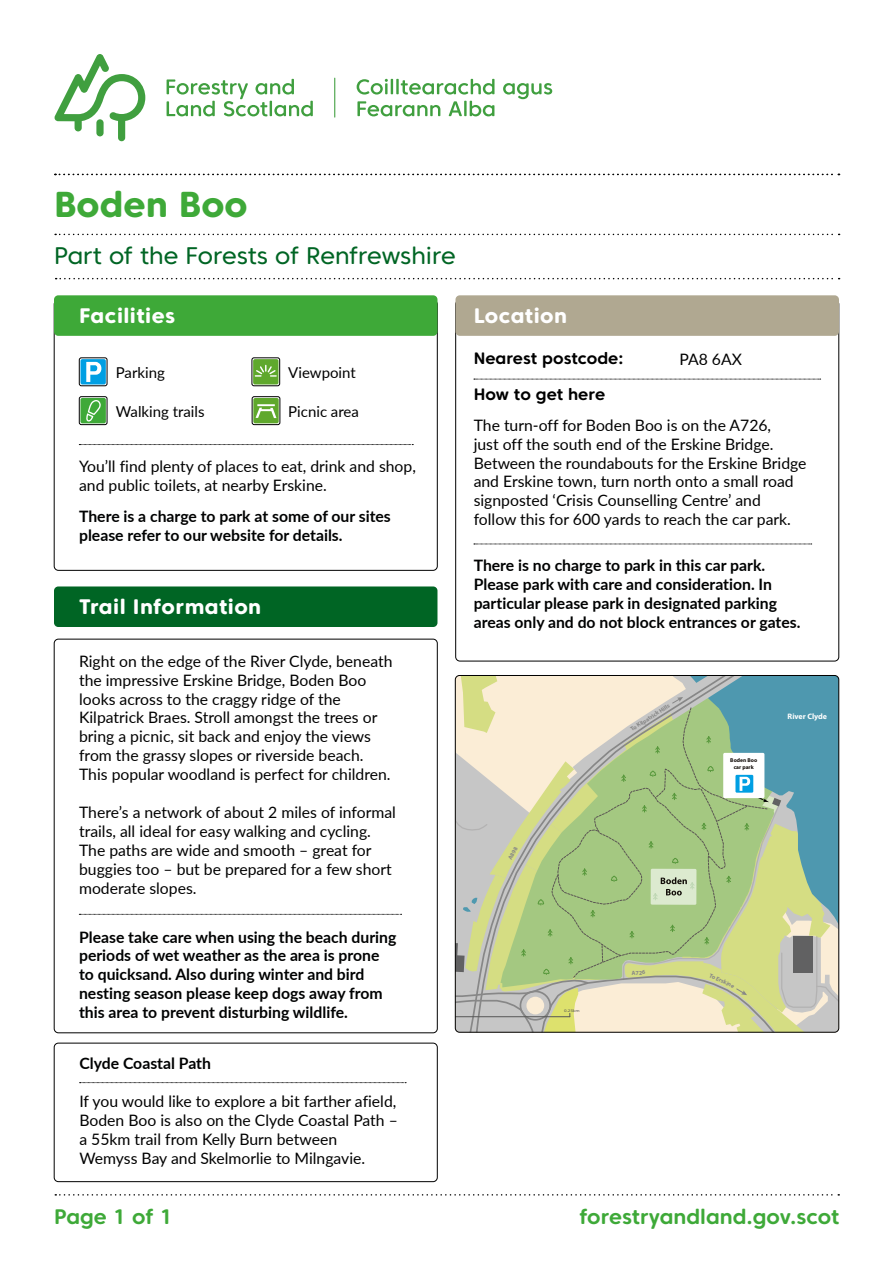
<style>
.page{position:relative;width:893px;height:1263px;background:#fff}
.page>*{position:absolute;margin:0;border:0;box-sizing:border-box;transform-origin:0 0}
.Header_1_-_H1{font:800 36px "Core Sans CR 75";color:#3ea938}
.Header_2_-_H2{font:24px "Core Sans CR 45";letter-spacing:-.005em;color:#006524}
.Header_3_-_H3{font:800 21px "Core Sans CR 75";letter-spacing:.02em;color:#fff}
.Web_address{font:700 21px "Core Sans CR 65";color:#3ea938}
.Titles_Bold{font:700 16.5px "Core Sans CR 65";color:#000}
.Body_copy{font:15.75px/18.9px "Lato";color:#000}
.Body_copy_bold{font:700 15.75px/18.9px "Lato";color:#010202}
.Body_copy-2{font:700 15.75px/18.9px "Lato";color:#010202}
.Facilities_-_P1{font:15px "Lato";color:#000}
.t1{font:700 7.95px "Myriad Pro";letter-spacing:-.005em;color:#fff}
.t2{font:700 6px "Myriad Pro";color:#878787}
.t3{font:700 5.55px/6.6px "Myriad Pro";color:#120d09;text-align:center}
.t4{font:4.05px "Myriad Pro";color:#575756;scale:1.25 1}
</style>
<div class="page">
<svg style="left:167px;top:79px;width:146px;height:37px"></svg>
<svg style="left:357px;top:79px;width:36px;height:16px"></svg>
<hr style="left:396px;top:79px;width:3px;height:15px;background:#409f3f">
<svg style="left:401px;top:79px;width:93px;height:16px"></svg>
<svg style="left:503px;top:83px;width:49px;height:16px"></svg>
<svg style="left:357px;top:101px;width:83px;height:15px"></svg>
<svg style="left:449px;top:101px;width:13px;height:15px"></svg>
<hr style="left:464px;top:101px;width:3px;height:15px;background:#409f3f">
<svg style="left:470px;top:101px;width:24px;height:15px"></svg>
<svg style="left:55px;top:54px;width:90px;height:87px"></svg>
<hr style="left:334px;top:78px;width:1px;height:40px;background:#409f3f">
<svg style="left:55px;top:1194px;width:784px;height:1px"></svg>
<div style="left:54px;top:295px;width:383px;height:41px;background:#3ea938;border-radius:4px"></div>
<div style="left:455px;top:295px;width:384px;height:41px;background:#b0a891;border-radius:4px"></div>
<svg style="left:474px;top:379px;width:347px;height:1px"></svg>
<div style="left:54px;top:586px;width:383px;height:41px;background:#006524;border-radius:4px"></div>
<svg style="left:55px;top:174px;width:785px;height:1px"></svg>
<svg style="left:55px;top:234px;width:785px;height:1px"></svg>
<svg style="left:56px;top:278px;width:784px;height:1px"></svg>
<div style="left:54px;top:639px;width:383px;height:394px;border:1px solid #000;border-radius:4px"></div>
<svg style="left:455px;top:675px;width:384px;height:357px;background:#b6c9a2"></svg>
<div style="left:455px;top:675px;width:384px;height:357px;border:1px solid #000;border-radius:4px"></div>
<div style="left:54px;top:1043px;width:383px;height:139px;border:1px solid #000;border-radius:4px"></div>
<svg style="left:80px;top:1082px;width:326px;height:1px"></svg>
<svg style="left:79px;top:914px;width:323px;height:1px"></svg>
<svg style="left:79px;top:358px;width:28px;height:28px"></svg>
<div style="left:79px;top:358px;width:28px;height:28px;border:1px solid #000;border-radius:2px"></div>
<svg style="left:252px;top:398px;width:28px;height:27px"></svg>
<div style="left:252px;top:396px;width:28px;height:29px;border:1px solid #000;border-radius:2px"></div>
<svg style="left:252px;top:358px;width:28px;height:28px"></svg>
<div style="left:252px;top:358px;width:28px;height:28px;border:1px solid #000;border-radius:2px"></div>
<svg style="left:79px;top:444px;width:334px;height:1px"></svg>
<svg style="left:79px;top:398px;width:28px;height:27px"></svg>
<div style="left:79px;top:396px;width:28px;height:29px;border:1px solid #000;border-radius:2px"></div>
<svg style="left:474px;top:544px;width:338px;height:1px"></svg>
<h1 class="Header_1_-_H1" style="left:54px;top:182px;width:195px">Boden Boo</h1>
<h2 class="Header_2_-_H2" style="left:54px;top:240px;width:403px">Part of the Forests of Renfrewshire</h2>
<h3 class="Header_3_-_H3" style="left:79px;top:303px;width:98px">Facilities</h3>
<h3 class="Header_3_-_H3" style="left:474px;top:302px;width:95px">Location</h3>
<p class="Titles_Bold" style="left:474px;top:348px;width:151px">Nearest postcode:</p>
<p class="Titles_Bold" style="left:474px;top:384px;width:133px">How to get here</p>
<p class="Body_copy" style="left:679px;top:349px;width:64px">PA8 6AX</p>
<p class="Facilities_-_P1" style="left:116px;top:362px;width:51px">Parking</p>
<p class="Facilities_-_P1" style="left:288px;top:362px;width:69px">Viewpoint</p>
<p class="Facilities_-_P1" style="left:116px;top:400px;width:90px">Walking trails</p>
<p class="Facilities_-_P1" style="left:288px;top:400px;width:72px">Picnic area</p>
<p class="Body_copy" style="left:474px;top:415px;width:299px">The turn-off for Boden Boo is on the A726,</p>
<p class="Body_copy" style="left:474px;top:434px;width:301px">just off the south end of the Erskine Bridge.</p>
<p class="Body_copy" style="left:474px;top:453px;width:334px">Between the roundabouts for the Erskine Bridge and Erskine town, turn north onto a small road signposted ‘Crisis Counselling Centre’ and</p>
<p class="Body_copy" style="left:474px;top:509px;width:319px">follow this for 600 yards to reach the car park.</p>
<p class="Body_copy_bold" style="left:474px;top:555px;width:328px">There is no charge to park in this car park.<br>Please park with care and consideration. In particular please park in designated parking areas only and do not block entrances or gates.</p>
<p class="Body_copy" style="left:79px;top:456px;width:338px">You’ll find plenty of places to eat, drink and shop, and public toilets, at nearby Erskine.</p>
<p class="Body_copy-2" style="left:79px;top:506px;width:313px">There is a charge to park at some of our sites please refer to our website for details.</p>
<h3 class="Header_3_-_H3" style="left:79px;top:593px;width:184px">Trail Information</h3>
<p class="Body_copy" style="left:79px;top:651px;width:315px">Right on the edge of the River Clyde, beneath the impressive Erskine Bridge, Boden Boo looks across to the craggy ridge of the</p>
<p class="Body_copy" style="left:79px;top:708px;width:300px">Kilpatrick Braes. Stroll amongst the trees or bring a picnic, sit back and enjoy the views from the grassy slopes or riverside beach.</p>
<p class="Body_copy" style="left:79px;top:764px;width:313px">This popular woodland is perfect for children.</p>
<p class="Body_copy" style="left:79px;top:802px;width:318px">There’s a network of about 2 miles of informal trails, all ideal for easy walking and cycling.<br>The paths are wide and smooth – great for buggies too – but be prepared for a few short</p>
<p class="Body_copy" style="left:79px;top:878px;width:119px">moderate slopes.</p>
<p class="Body_copy_bold" style="left:79px;top:927px;width:319px">Please take care when using the beach during periods of wet weather as the area is prone to quicksand. Also during winter and bird nesting season please keep dogs away from this area to prevent disturbing wildlife.</p>
<p class="Body_copy_bold" style="left:79px;top:1053px;width:133px">Clyde Coastal Path</p>
<p class="Body_copy" style="left:79px;top:1091px;width:320px;text-align:justify">If you would like to explore a bit farther afield, Boden Boo is also on the Clyde Coastal Path – a 55km trail from Kelly Burn between</p>
<p class="Body_copy" style="left:79px;top:1148px;width:287px">Wemyss Bay and Skelmorlie to Milngavie.</p>
<h3 class="Web_address" style="left:54px;top:1203px;width:120px">Page 1 of 1</h3>
<p class="t2" style="left:506px;top:857px;width:15px;rotate:-61deg">A898</p>
<p class="t4" style="left:564px;top:1008px;width:14px">0.25km</p>
<p class="t2" style="left:629px;top:726px;width:47px;rotate:-33deg">To Kilpatrick Hills</p>
<p class="t1" style="left:788px;top:711px;width:41px">River Clyde</p>
<p class="t3" style="left:730px;top:757px;width:28px">Boden Boo car park</p>
<p class="t2" style="left:631px;top:969px;width:15px;rotate:-4deg">A726</p>
<p class="t2" style="left:711px;top:971px;width:28px;rotate:26deg">To Erskine</p>
<p class="Web_address" style="left:579px;top:1203px;width:261px">forestryandland.gov.scot</p>
</div>
